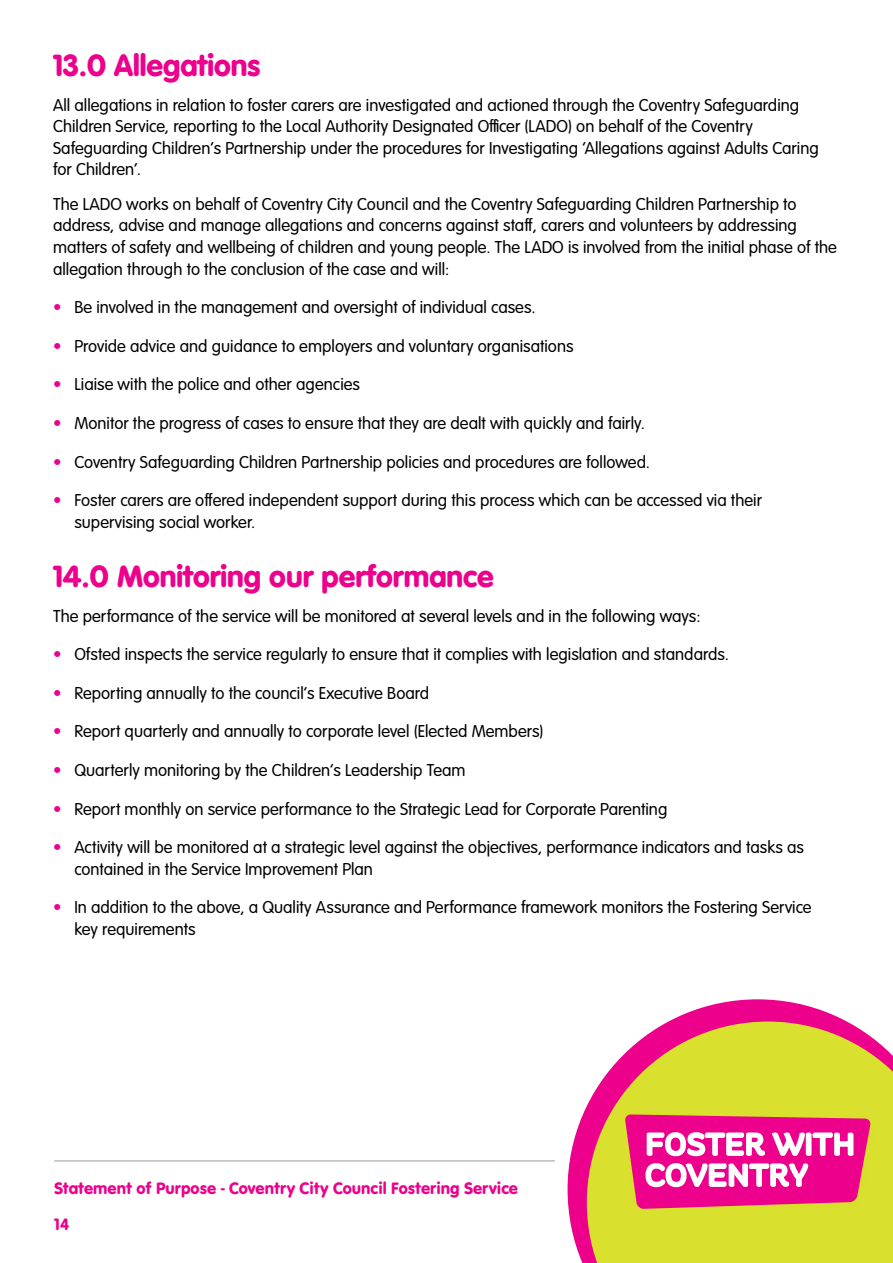
<style>
.page{position:relative;width:893px;height:1263px;background:#fff}
.page>*{position:absolute;margin:0;border:0;box-sizing:border-box;transform-origin:0 0}
.t1{font:900 30px "VAG Rounded Std";color:#ec008c}
.t2{font:28.65px "St Ryde";letter-spacing:.02em;color:#fff;scale:1.06 1}
.t3{font:300 18px/21.6px "VAG Rundschrift D";color:#000}
.t4{font:17.25px "VAG Rundschrift D";color:#ec008c}
.s1{color:#ec008c}
</style>
<div class="page">
<svg style="left:568px;top:999px;width:278px;height:264px"></svg>
<svg style="left:587px;top:1021px;width:306px;height:242px;background:#dec747"></svg>
<svg style="left:625px;top:1111px;width:250px;height:98px;background:#e8227d"></svg>
<hr style="left:54px;top:1160px;width:501px;height:2px;background:#bcbec0">
<h1 class="t1" style="left:53px;top:48px;width:209px">13.0 Allegations</h1>
<p class="t3" style="left:53px;top:94px;width:767px">All allegations in relation to foster carers are investigated and actioned through the Coventry Safeguarding Children Service, reporting to the Local Authority Designated Officer (LADO) on behalf of the Coventry Safeguarding Children’s Partnership under the procedures for Investigating ‘Allegations against Adults Caring for Children’.</p>
<p class="t3" style="left:53px;top:193px;width:785px">The LADO works on behalf of Coventry City Council and the Coventry Safeguarding Children Partnership to address, advise and manage allegations and concerns against staff, carers and volunteers by addressing matters of safety and wellbeing of children and young people. The LADO is involved from the initial phase of the allegation through to the conclusion of the case and will:</p>
<p class="t3" style="left:53px;top:297px;width:484px"><span class="s1">•</span> Be involved in the management and oversight of individual cases.</p>
<p class="t3" style="left:53px;top:335px;width:522px"><span class="s1">•</span> Provide advice and guidance to employers and voluntary organisations</p>
<p class="t3" style="left:53px;top:374px;width:308px"><span class="s1">•</span> Liaise with the police and other agencies</p>
<p class="t3" style="left:53px;top:413px;width:593px"><span class="s1">•</span> Monitor the progress of cases to ensure that they are dealt with quickly and fairly.</p>
<p class="t3" style="left:53px;top:451px;width:598px"><span class="s1">•</span> Coventry Safeguarding Children Partnership policies and procedures are followed.</p>
<p class="t3" style="left:74px;top:490px;width:689px;text-indent:-21px"><span class="s1">•</span> Foster carers are offered independent support during this process which can be accessed via their supervising social worker.</p>
<h1 class="t1" style="left:53px;top:558px;width:442px">14.0 Monitoring our performance</h1>
<p class="t3" style="left:53px;top:605px;width:649px">The performance of the service will be monitored at several levels and in the following ways:</p>
<p class="t3" style="left:53px;top:644px;width:677px"><span class="s1">•</span> Ofsted inspects the service regularly to ensure that it complies with legislation and standards.</p>
<p class="t3" style="left:53px;top:682px;width:378px"><span class="s1">•</span> Reporting annually to the council’s Executive Board</p>
<p class="t3" style="left:53px;top:721px;width:492px"><span class="s1">•</span> Report quarterly and annually to corporate level (Elected Members)</p>
<p class="t3" style="left:53px;top:760px;width:414px"><span class="s1">•</span> Quarterly monitoring by the Children’s Leadership Team</p>
<p class="t3" style="left:53px;top:798px;width:616px"><span class="s1">•</span> Report monthly on service performance to the Strategic Lead for Corporate Parenting</p>
<p class="t3" style="left:74px;top:837px;width:731px;text-indent:-21px"><span class="s1">•</span> Activity will be monitored at a strategic level against the objectives, performance indicators and tasks as contained in the Service Improvement Plan</p>
<p class="t3" style="left:74px;top:897px;width:739px;text-indent:-21px"><span class="s1">•</span> In addition to the above, a Quality Assurance and Performance framework monitors the Fostering Service key requirements</p>
<p class="t4" style="left:54px;top:1178px;width:466px">Statement of Purpose - Coventry City Council Fostering Service</p>
<p class="t4" style="left:54px;top:1214px;width:17px">14</p>
<h2 class="t2" style="left:645px;top:1127px;width:199px">FOSTER WITH</h2>
<h2 class="t2" style="left:645px;top:1158px;width:155px">COVENTRY</h2>
</div>
